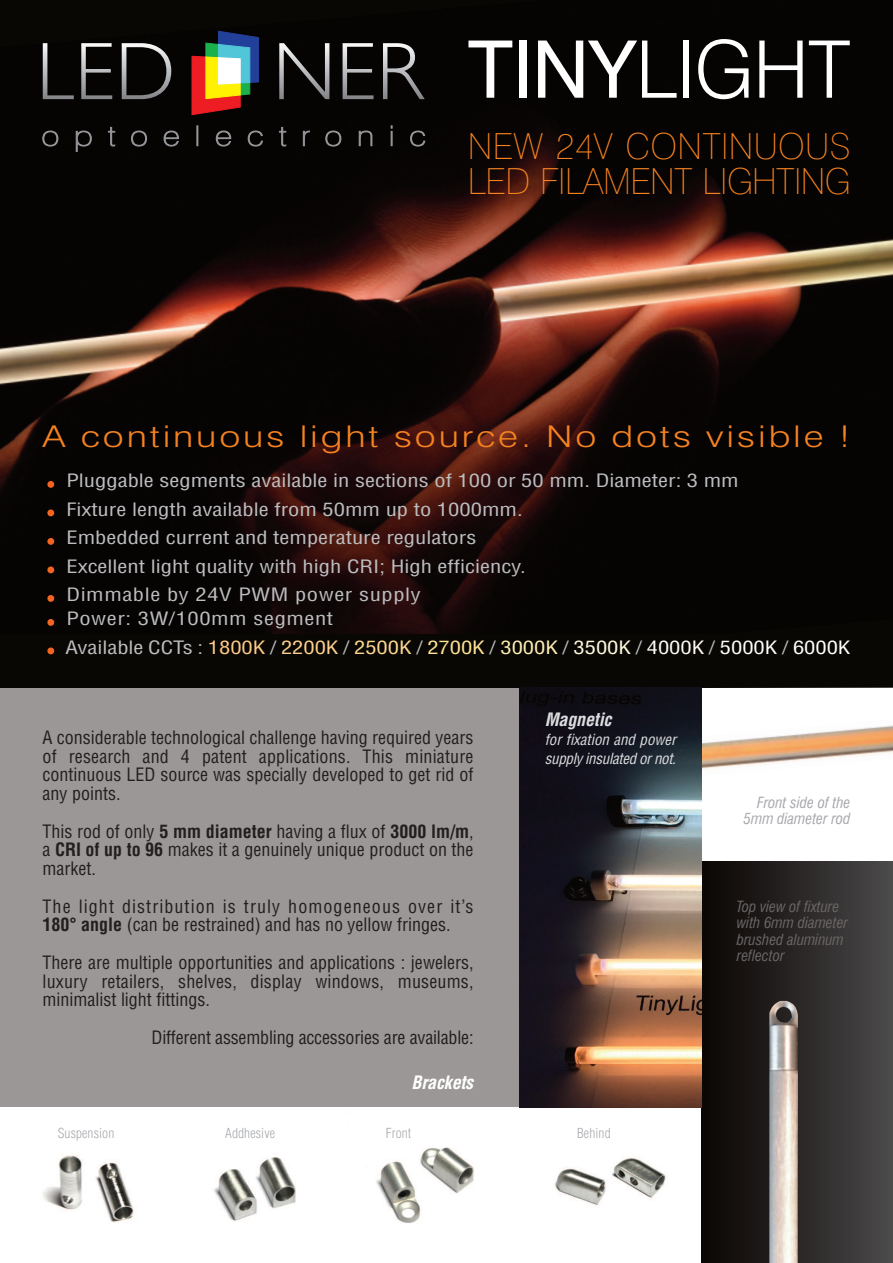
<style>
.page{position:relative;width:893px;height:1263px;background:#fff}
.page>*{position:absolute;margin:0;border:0;box-sizing:border-box;transform-origin:0 0}
.t1{font:79.5px "Swiss 721 Lt PFL";letter-spacing:-.01em;color:#fff}
.t2{font:60px "Galliard HU Normal";color:#f36421}
.t3{font:36px/35.4px "Swiss 721 Th PFL";letter-spacing:-.015em;color:#f58220}
.t4{font:30px "Swiss 721 Lt PFL";letter-spacing:.075em;color:#f58220;scale:1.25 1}
.t5{font:condensed 18px/18.8px "Helvetica";color:#231f20;text-align:justify}
.t6{font:condensed 18px "Helvetica";color:#bcbdc0;scale:1.25 1}
.t7{font:condensed 18px/18.8px "Helvetica";letter-spacing:.06em;color:#231f20}
.t8{font:condensed 18px "Helvetica";letter-spacing:.025em;color:#bcbdc0;scale:1.25 1}
.t9{font:italic 700 condensed 18px "Helvetica";color:#dcdddf}
.t10{font:italic 700 condensed 18px "Helvetica";color:#fff}
.t11{font:italic 15px/16.5px "Swiss 721 Cn PFL";color:#6a6665}
.t12{font:italic condensed 15px/18.8px "Helvetica";color:#dcdddf}
.t13{font:italic 15px/16.5px "Swiss 721 Cn PFL";color:#a8a9ad;text-align:right}
.t14{font:300 condensed 13.5px "Helvetica";letter-spacing:.01em;color:#a8a9ad}
.s1{font-family:"Swiss 721 PFL"}
.s2{color:#fdc986}
.s3{color:#fdcf8c}
.s4{color:#fed88f}
.s5{color:#ffe292}
.s6{color:#ffeeb4}
.s7{color:#fefade}
.s8{color:#fefbf6}
.s9{color:#fefefd}
.s10{color:#fff}
.s11{font-weight:700}
</style>
<div class="page">
<div style="left:0;top:0;width:893px;height:1255px;background:#090703"></div>
<div style="left:0;top:688px;width:893px;height:571px;background:#9b9796"></div>
<img style="left:0;top:30px;width:893px;height:604px">
<img style="left:43px;top:43px;width:382px;height:56px">
<svg style="left:43px;top:126px;width:382px;height:26px"></svg>
<svg style="left:192px;top:31px;width:67px;height:84px"></svg>
<div style="left:0;top:1108px;width:218px;height:155px;background:#fff"></div>
<img style="left:42px;top:1155px;width:92px;height:67px">
<div style="left:210px;top:1108px;width:155px;height:155px;background:#fff"></div>
<img style="left:213px;top:1156px;width:83px;height:65px">
<div style="left:347px;top:1108px;width:173px;height:155px;background:#fff"></div>
<img style="left:376px;top:1147px;width:98px;height:77px">
<div style="left:492px;top:1108px;width:210px;height:155px;background:#fff"></div>
<img style="left:554px;top:1156px;width:112px;height:50px">
<div style="left:701px;top:687px;width:192px;height:576px;background:linear-gradient(to right,#080402,#4b494a)"></div>
<img style="left:769px;top:1001px;width:29px;height:262px">
<div style="left:701px;top:688px;width:192px;height:172px;background:#fff"></div>
<img style="left:701px;top:720px;width:192px;height:55px">
<img style="left:519px;top:688px;width:182px;height:419px">
<h1 class="t1" style="left:468px;top:41px;width:384px"><span class="s1">TINY</span>LIGHT</h1>
<h3 class="t3" style="left:468px;top:132px;width:384px">NEW 24V CONTINUOUS<br>LED FILAMENT LIGHTING</h3>
<h3 class="t4" style="left:43px;top:425px;width:648px">A continuous light source. No dots visible !</h3>
<h2 class="t2" style="left:43px;top:443px;width:18px">.</h2>
<p class="t6" style="left:66px;top:470px;width:539px">Pluggable segments available in sections of 100 or 50 mm. Diameter: 3 mm</p>
<h2 class="t2" style="left:43px;top:471px;width:18px">.</h2>
<p class="t6" style="left:66px;top:499px;width:366px">Fixture length available from 50mm up to 1000mm.</p>
<h2 class="t2" style="left:43px;top:500px;width:18px">.</h2>
<p class="t6" style="left:66px;top:527px;width:329px">Embedded current and temperature regulators</p>
<h2 class="t2" style="left:43px;top:528px;width:18px">.</h2>
<p class="t6" style="left:66px;top:556px;width:369px">Excellent light quality with high CRI; High efficiency.</p>
<h2 class="t2" style="left:43px;top:557px;width:18px">.</h2>
<p class="t8" style="left:66px;top:584px;width:285px">Dimmable by 24V PWM power supply</p>
<h2 class="t2" style="left:43px;top:581px;width:18px">.</h2>
<p class="t8" style="left:66px;top:608px;width:215px">Power: 3W/100mm segment</p>
<h2 class="t2" style="left:43px;top:609px;width:18px">.</h2>
<p class="t6" style="left:65px;top:637px;width:629px">Available CCTs : <span class="s2">1800K</span> / <span class="s3">2200K</span> / <span class="s4">2500K</span> / <span class="s5">2700K</span> / <span class="s6">3000K</span> / <span class="s7">3500K</span> / <span class="s8">4000K</span> / <span class="s9">5000K</span> / <span class="s10">6000K</span></p>
<p class="t5" style="left:43px;top:728px;width:433px">A considerable technological challenge having required years of research and 4 patent applications. This miniature continuous LED source was specially developed to get rid of any points.</p>
<p class="t5" style="left:43px;top:822px;width:433px">This rod of only <span class="s11">5 mm diameter</span> having a flux of <span class="s11">3000 lm/m</span>, a <span class="s11">CRI of up to 96</span> makes it a genuinely unique product on the market.</p>
<p class="t7" style="left:43px;top:897px;width:433px">The light distribution is truly homogeneous over it’s<br><span class="s11">180° angle</span> (can be restrained) and has no yellow fringes.</p>
<p class="t5" style="left:43px;top:953px;width:433px">There are multiple opportunities and applications : jewelers, luxury retailers, shelves, display windows, museums, minimalist light fittings.</p>
<p class="t5" style="left:152px;top:1028px;width:324px">Different assembling accessories are available:</p>
<p class="t10" style="left:412px;top:1073px;width:66px">Brackets</p>
<p class="t9" style="left:545px;top:710px;width:71px">Magnetic</p>
<p class="t12" style="left:545px;top:731px;width:135px">for fixation and power supply insulated or not.</p>
<p class="t14" style="left:58px;top:1125px;width:58px">Suspension</p>
<p class="t14" style="left:225px;top:1125px;width:51px">Addhesive</p>
<p class="t14" style="left:386px;top:1125px;width:27px">Front</p>
<p class="t14" style="left:577px;top:1125px;width:35px">Behind</p>
<p class="t13" style="left:744px;top:795px;width:108px">Front side of the<br>5mm diameter rod</p>
<p class="t11" style="left:737px;top:899px;width:113px">Top view of fixture with 6mm diameter brushed aluminum reflector</p>
</div>
